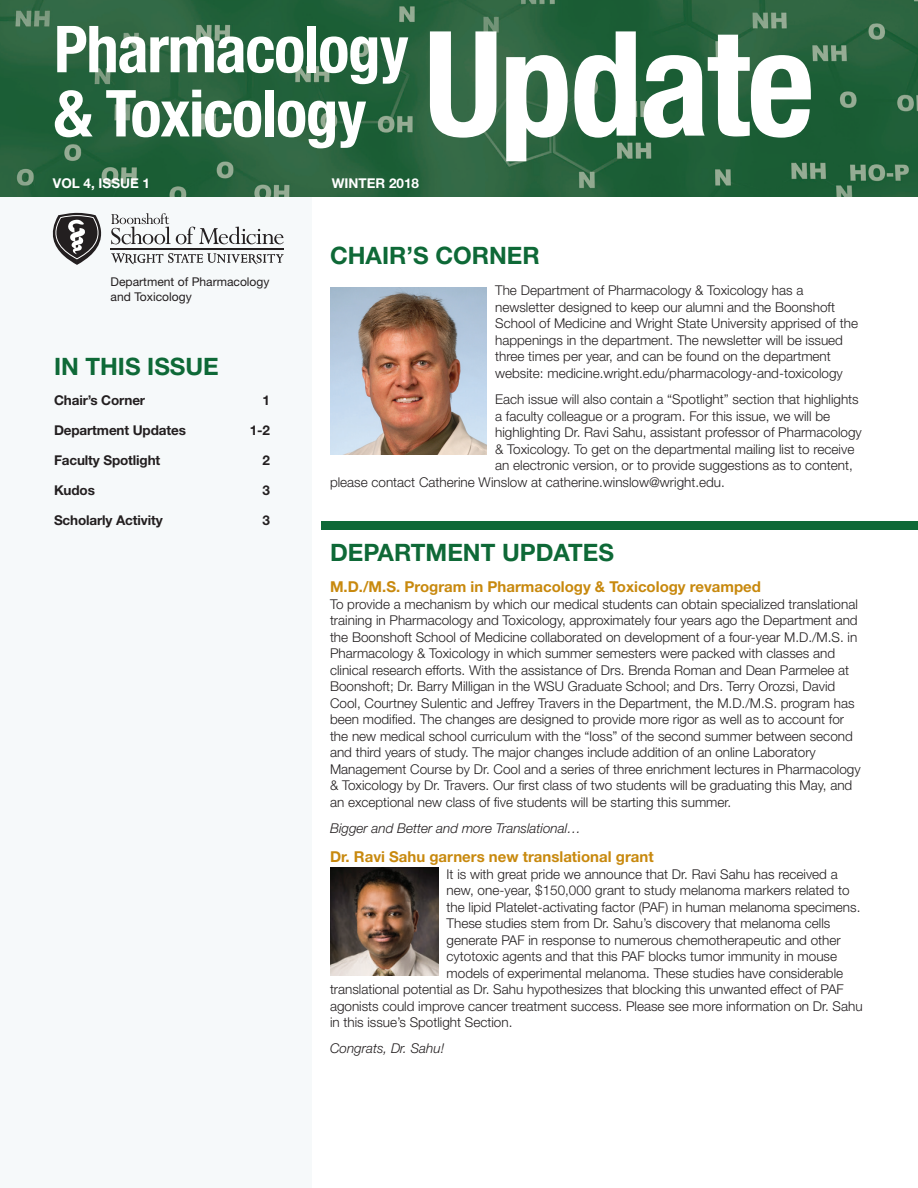
<style>
.page{position:relative;width:918px;height:1188px;background:#fff}
.page>*{position:absolute;margin:0;border:0;box-sizing:border-box;transform-origin:0 0}
.t1{font:700 condensed 145.95px "Helvetica Neue LT Std";letter-spacing:-.02em;color:#fff}
.t2{font:700 condensed 64.8px/64.2px "Helvetica Neue LT Std";letter-spacing:-.02em;color:#fff}
.t3{font:700 24px "Helvetica Neue LT Std";color:#0e6937}
.t4{font:700 15px "Helvetica Neue LT Std";color:#c8890e}
.t5{font:300 13.5px/16.5px "Helvetica Neue LT Std";color:#231f20}
.t6{font:700 13.5px "Helvetica Neue LT Std";letter-spacing:-.01em;color:#231f20}
.t7{font:italic 300 13.5px "Helvetica Neue LT Std";color:#231f20}
.t8{font:700 13.5px "Helvetica Neue LT Std";color:#fff}
.t9{font:12.15px/14.7px "Helvetica Neue LT Std";color:#231f20}
</style>
<div class="page">
<div style="left:321px;top:521px;width:597px;height:9px;background:#0e6937"></div>
<div style="left:0;top:189px;width:312px;height:999px;background:#f6f9fa"></div>
<img style="left:0;top:0;width:918px;height:197px">
<svg style="left:53px;top:213px;width:231px;height:52px"></svg>
<img style="left:330px;top:288px;width:157px;height:167px">
<img style="left:330px;top:867px;width:108px;height:108px">
<h2 class="t2" style="left:54px;top:16px;width:356px">Pharmacology &amp; Toxicology</h2>
<h1 class="t1" style="left:424px;top:-5px;width:392px">Update</h1>
<p class="t8" style="left:53px;top:175px;width:99px">VOL 4, ISSUE 1</p>
<p class="t8" style="left:332px;top:175px;width:89px">WINTER 2018</p>
<p class="t9" style="left:111px;top:274px;width:160px">Department of Pharmacology and Toxicology</p>
<h3 class="t3" style="left:54px;top:351px;width:166px">IN THIS ISSUE</h3>
<p class="t6" style="left:54px;top:391px;width:93px">Chair’s Corner</p>
<p class="t6" style="left:262px;top:391px;width:9px">1</p>
<p class="t6" style="left:54px;top:421px;width:133px">Department Updates</p>
<p class="t6" style="left:250px;top:421px;width:22px">1-2</p>
<p class="t6" style="left:54px;top:451px;width:108px">Faculty Spotlight</p>
<p class="t6" style="left:262px;top:451px;width:9px">2</p>
<p class="t6" style="left:54px;top:481px;width:42px">Kudos</p>
<p class="t6" style="left:262px;top:481px;width:9px">3</p>
<p class="t6" style="left:54px;top:511px;width:110px">Scholarly Activity</p>
<p class="t6" style="left:262px;top:511px;width:9px">3</p>
<h3 class="t3" style="left:330px;top:241px;width:211px">CHAIR’S CORNER</h3>
<p class="t5" style="left:495px;top:282px;width:364px">The Department of Pharmacology &amp; Toxicology has a newsletter designed to keep our alumni and the Boonshoft School of Medicine and Wright State University apprised of the happenings in the department. The newsletter will be issued three times per year, and can be found on the department website: medicine.wright.edu/pharmacology-and-toxicology</p>
<p class="t5" style="left:495px;top:391px;width:365px">Each issue will also contain a “Spotlight” section that highlights</p>
<p class="t5" style="left:495px;top:407px;width:336px">a faculty colleague or a program. For this issue, we will be</p>
<p class="t5" style="left:495px;top:424px;width:368px">highlighting Dr. Ravi Sahu, assistant professor of Pharmacology</p>
<p class="t5" style="left:495px;top:440px;width:361px">&amp; Toxicology. To get on the departmental mailing list to receive</p>
<p class="t5" style="left:495px;top:457px;width:359px">an electronic version, or to provide suggestions as to content,</p>
<p class="t5" style="left:330px;top:473px;width:396px">please contact Catherine Winslow at catherine.winslow@wright.edu.</p>
<h3 class="t3" style="left:330px;top:538px;width:286px">DEPARTMENT UPDATES</h3>
<p class="t4" style="left:330px;top:578px;width:433px">M.D./M.S. Program in Pharmacology &amp; Toxicology revamped</p>
<p class="t5" style="left:330px;top:595px;width:532px">To provide a mechanism by which our medical students can obtain specialized translational training in Pharmacology and Toxicology, approximately four years ago the Department and the Boonshoft School of Medicine collaborated on development of a four-year M.D./M.S. in Pharmacology &amp; Toxicology in which summer semesters were packed with classes and clinical research efforts. With the assistance of Drs. Brenda Roman and Dean Parmelee at Boonshoft; Dr. Barry Milligan in the WSU Graduate School; and Drs. Terry Orozsi, David Cool, Courtney Sulentic and Jeffrey Travers in the Department, the M.D./M.S. program has been modified. The changes are designed to provide more rigor as well as to account for the new medical school curriculum with the “loss” of the second summer between second and third years of study. The major changes include addition of an online Laboratory Management Course by Dr. Cool and a series of three enrichment lectures in Pharmacology &amp; Toxicology by Dr. Travers. Our first class of two students will be graduating this May, and an exceptional new class of five students will be starting this summer.</p>
<p class="t7" style="left:330px;top:820px;width:252px">Bigger and Better and more Translational…</p>
<p class="t4" style="left:330px;top:848px;width:325px">Dr. Ravi Sahu garners new translational grant</p>
<p class="t5" style="left:447px;top:865px;width:393px">It is with great pride we announce that Dr. Ravi Sahu has received a</p>
<p class="t5" style="left:447px;top:882px;width:404px">new, one-year, $150,000 grant to study melanoma markers related to</p>
<p class="t5" style="left:447px;top:898px;width:415px">the lipid Platelet-activating factor (PAF) in human melanoma specimens.</p>
<p class="t5" style="left:447px;top:915px;width:385px">These studies stem from Dr. Sahu’s discovery that melanoma cells</p>
<p class="t5" style="left:447px;top:931px;width:396px">generate PAF in response to numerous chemotherapeutic and other</p>
<p class="t5" style="left:447px;top:948px;width:392px">cytotoxic agents and that this PAF blocks tumor immunity in mouse</p>
<p class="t5" style="left:447px;top:964px;width:398px">models of experimental melanoma. These studies have considerable</p>
<p class="t5" style="left:330px;top:981px;width:515px">translational potential as Dr. Sahu hypothesizes that blocking this unwanted effect of PAF</p>
<p class="t5" style="left:330px;top:997px;width:534px">agonists could improve cancer treatment success. Please see more information on Dr. Sahu</p>
<p class="t5" style="left:330px;top:1014px;width:184px">in this issue’s Spotlight Section.</p>
<p class="t7" style="left:330px;top:1040px;width:116px">Congrats, Dr. Sahu!</p>
</div>
